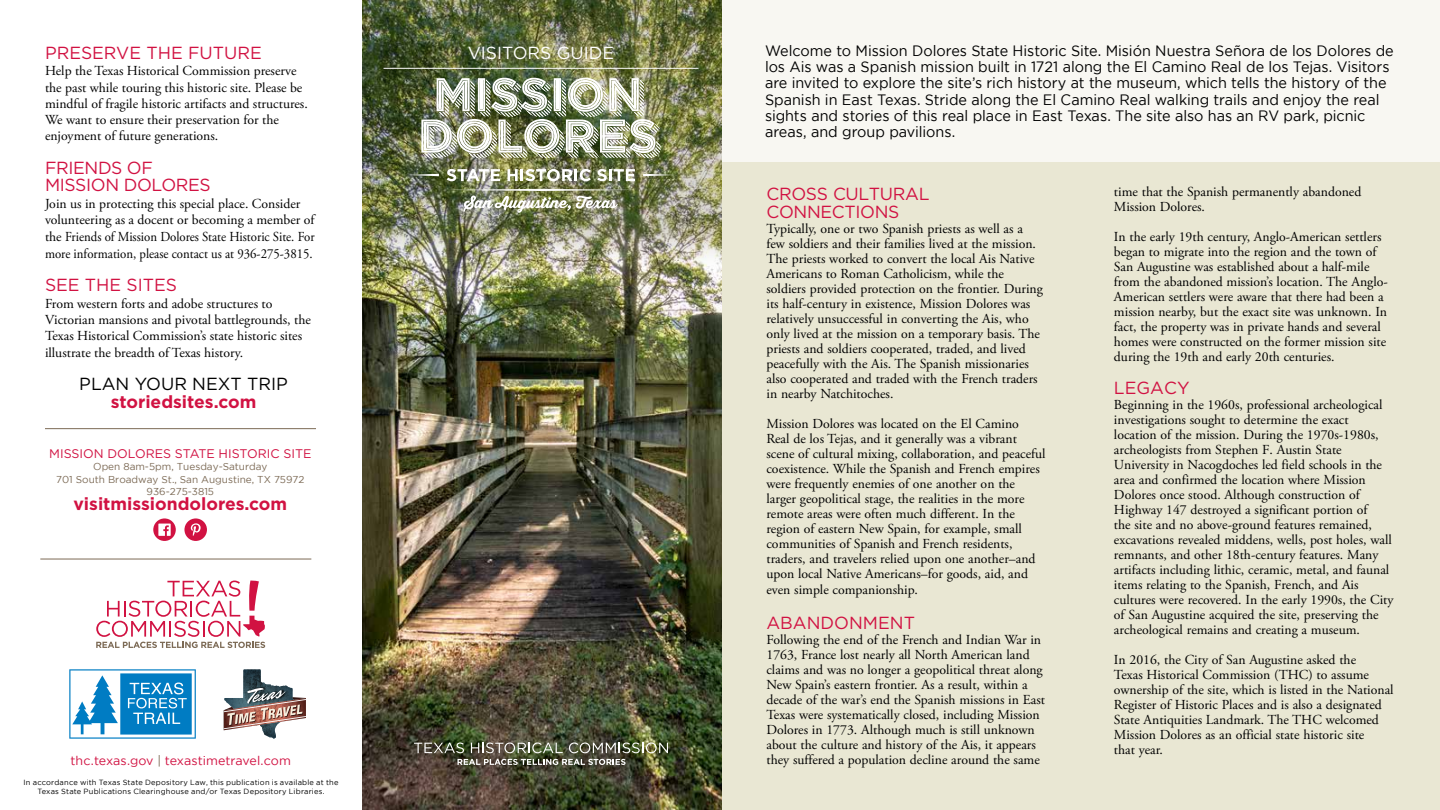
<style>
.page{position:relative;width:1440px;height:810px;background:#fff}
.page>*{position:absolute;margin:0;border:0;box-sizing:border-box;transform-origin:0 0}
.t1{font:17.5px/17.5px "Gotham";letter-spacing:-.02em;color:#d11242}
.t2{font:17.5px "Gotham";color:#d11242}
.t3{font:700 17.5px "Gotham";color:#d11242}
.t4{font:17.5px "Gotham";color:#000}
.t5{font:17.5px "Gotham";color:#fff}
.t6{font:15px/16.2px "Gotham";letter-spacing:-.005em;color:#000;scale:.96 1}
.t7{font:13.75px/15px "Adobe Garamond Pro";color:#000}
.t8{font:12.5px "Gotham";letter-spacing:-.005em;color:#d11242}
.t9{font:12.5px "Gotham";color:#d11242}
.t10{font:10px/12.5px "Gotham";color:#7c6a55;text-align:center}
.t11{font:7.5px/9px "Gotham";letter-spacing:.025em;color:#000;text-align:center}
.s1{color:#7c6a55}
</style>
<div class="page">
<div style="left:721px;top:0;width:719px;height:163px;background:#f8f7f2"></div>
<div style="left:720px;top:163px;width:720px;height:647px;background:#e9e7d3"></div>
<img style="left:362px;top:274px;width:359px;height:536px">
<hr style="left:45px;top:428px;width:271px;height:1px;background:#7c6a55">
<hr style="left:40px;top:559px;width:271px;height:1px;background:#7c6a55">
<svg style="left:153px;top:518px;width:23px;height:23px"></svg>
<svg style="left:158px;top:524px;width:13px;height:12px"></svg>
<div style="left:184px;top:518px;width:23px;height:23px;background:#d11242;border-radius:50%"></div>
<svg style="left:191px;top:523px;width:10px;height:13px"></svg>
<svg style="left:96px;top:581px;width:169px;height:67px"></svg>
<img style="left:362px;top:0;width:360px;height:274px">
<img style="left:421px;top:78px;width:235px;height:75px">
<svg style="left:447px;top:169px;width:53px;height:12px"></svg>
<svg style="left:508px;top:169px;width:83px;height:12px"></svg>
<svg style="left:597px;top:169px;width:38px;height:12px"></svg>
<svg style="left:643px;top:174px;width:32px;height:2px"></svg>
<svg style="left:407px;top:174px;width:32px;height:2px"></svg>
<img style="left:448px;top:189px;width:186px;height:24px">
<svg style="left:69px;top:669px;width:127px;height:70px"></svg>
<img style="left:224px;top:669px;width:82px;height:70px">
<svg style="left:414px;top:743px;width:50px;height:10px"></svg>
<svg style="left:471px;top:743px;width:92px;height:10px"></svg>
<svg style="left:569px;top:743px;width:99px;height:10px"></svg>
<svg style="left:457px;top:759px;width:169px;height:6px"></svg>
<hr style="left:384px;top:68px;width:315px;height:1px;background:#fff">
<p class="t2" style="left:45px;top:42px;width:218px">PRESERVE THE FUTURE</p>
<p class="t7" style="left:45px;top:63px;width:264px;line-height:16.2px">Help the Texas Historical Commission preserve the past while touring this historic site. Please be mindful of fragile historic artifacts and structures.<br>We want to ensure their preservation for the enjoyment of future generations.</p>
<p class="t1" style="left:45px;top:159px;width:167px">FRIENDS OF<br>MISSION DOLORES</p>
<p class="t7" style="left:45px;top:196px;width:271px;line-height:16.6px">Join us in protecting this special place. Consider volunteering as a docent or becoming a member of the Friends of Mission Dolores State Historic Site. For more information, please contact us at 936-275-3815.</p>
<p class="t2" style="left:45px;top:274px;width:134px">SEE THE SITES</p>
<p class="t7" style="left:45px;top:296px;width:267px;line-height:16.2px">From western forts and adobe structures to Victorian mansions and pivotal battlegrounds, the Texas Historical Commission’s state historic sites illustrate the breadth of Texas history.</p>
<p class="t4" style="left:79px;top:373px;width:210px">PLAN YOUR NEXT TRIP</p>
<p class="t3" style="left:111px;top:390px;width:147px">storiedsites.com</p>
<p class="t9" style="left:49px;top:446px;width:264px">MISSION DOLORES STATE HISTORIC SITE</p>
<p class="t10" style="left:56px;top:461px;width:250px">Open 8am-5pm, Tuesday-Saturday<br>701 South Broadway St., San Augustine, TX 75972<br>936-275-3815</p>
<p class="t3" style="left:73px;top:493px;width:215px">visitmissiondolores.com</p>
<p class="t8" style="left:71px;top:754px;width:222px">thc.texas.gov <span class="s1">|</span> texastimetravel.com</p>
<p class="t11" style="left:24px;top:778px;width:316px">In accordance with Texas State Depository Law, this publication is available at the<br>Texas State Publications Clearinghouse and/or Texas Depository Libraries.</p>
<p class="t5" style="left:468px;top:42px;width:148px">VISITORS GUIDE</p>
<p class="t6" style="left:765px;top:42px;width:657px">Welcome to Mission Dolores State Historic Site. Misión Nuestra Señora de los Dolores de los Ais was a Spanish mission built in 1721 along the El Camino Real de los Tejas. Visitors are invited to explore the site’s rich history at the museum, which tells the history of the Spanish in East Texas. Stride along the El Camino Real walking trails and enjoy the real sights and stories of this real place in East Texas. The site also has an RV park, picnic areas, and group pavilions.</p>
<p class="t1" style="left:766px;top:185px;width:165px">CROSS CULTURAL<br>CONNECTIONS</p>
<p class="t7" style="left:766px;top:222px;width:278px">Typically, one or two Spanish priests as well as a few soldiers and their families lived at the mission.<br>The priests worked to convert the local Ais Native Americans to Roman Catholicism, while the soldiers provided protection on the frontier. During its half-century in existence, Mission Dolores was relatively unsuccessful in converting the Ais, who only lived at the mission on a temporary basis. The priests and soldiers cooperated, traded, and lived peacefully with the Ais. The Spanish missionaries also cooperated and traded with the French traders in nearby Natchitoches.</p>
<p class="t7" style="left:766px;top:416px;width:281px">Mission Dolores was located on the El Camino<br>Real de los Tejas, and it generally was a vibrant scene of cultural mixing, collaboration, and peaceful coexistence. While the Spanish and French empires were frequently enemies of one another on the larger geopolitical stage, the realities in the more remote areas were often much different. In the region of eastern New Spain, for example, small communities of Spanish and French residents, traders, and travelers relied upon one another–and upon local Native Americans–for goods, aid, and even simple companionship.</p>
<p class="t2" style="left:766px;top:612px;width:150px">ABANDONMENT</p>
<p class="t7" style="left:766px;top:633px;width:280px">Following the end of the French and Indian War in 1763, France lost nearly all North American land claims and was no longer a geopolitical threat along New Spain’s eastern frontier. As a result, within a decade of the war’s end the Spanish missions in East Texas were systematically closed, including Mission Dolores in 1773. Although much is still unknown about the culture and history of the Ais, it appears they suffered a population decline around the same</p>
<p class="t7" style="left:1114px;top:185px;width:249px">time that the Spanish permanently abandoned<br>Mission Dolores.</p>
<p class="t7" style="left:1114px;top:230px;width:275px">In the early 19th century, Anglo-American settlers began to migrate into the region and the town of San Augustine was established about a half-mile from the abandoned mission’s location. The Anglo-American settlers were aware that there had been a mission nearby, but the exact site was unknown. In fact, the property was in private hands and several homes were constructed on the former mission site during the 19th and early 20th centuries.</p>
<p class="t1" style="left:1114px;top:379px;width:77px">LEGACY</p>
<p class="t7" style="left:1114px;top:397px;width:281px">Beginning in the 1960s, professional archeological investigations sought to determine the exact location of the mission. During the 1970s-1980s, archeologists from Stephen F. Austin State University in Nacogdoches led field schools in the area and confirmed the location where Mission Dolores once stood. Although construction of Highway 147 destroyed a significant portion of<br>the site and no above-ground features remained, excavations revealed middens, wells, post holes, wall remnants, and other 18th-century features. Many artifacts including lithic, ceramic, metal, and faunal items relating to the Spanish, French, and Ais cultures were recovered. In the early 1990s, the City of San Augustine acquired the site, preserving the archeological remains and creating a museum.</p>
<p class="t7" style="left:1114px;top:653px;width:281px">In 2016, the City of San Augustine asked the<br>Texas Historical Commission (THC) to assume ownership of the site, which is listed in the National Register of Historic Places and is also a designated State Antiquities Landmark. The THC welcomed Mission Dolores as an official state historic site<br>that year.</p>
</div>
